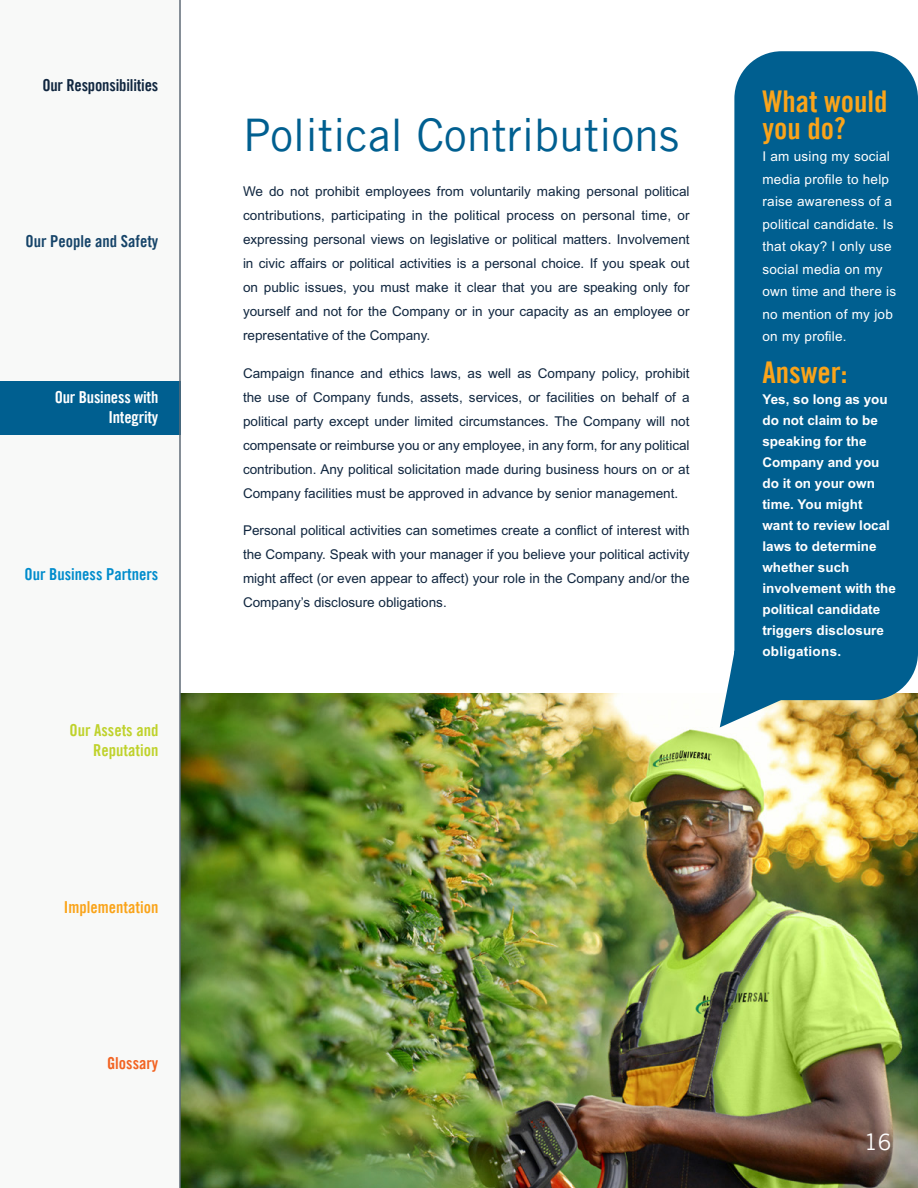
<style>
.page{position:relative;width:918px;height:1188px;background:#fff}
.page>*{position:absolute;margin:0;border:0;box-sizing:border-box;transform-origin:0 0}
.t1{font:45px "Trade Gothic LT Pro";color:#005f90}
.t2{font:30px/27px "Trade Gothic LT Pro Bd Cn 20";color:#faa41a}
.t3{font:22.5px "Trade Gothic LT Pro";color:#fff}
.t4{font:16.5px/19.5px "Trade Gothic LT Pro Bd Cn 20";letter-spacing:-.01em;color:#fff;text-align:right}
.t5{font:16.5px/19.5px "Trade Gothic LT Pro Bd Cn 20";color:#bfd22b;text-align:right}
.t6{font:16.5px "Trade Gothic LT Pro Bd Cn 20";letter-spacing:-.01em;color:#10263f}
.t7{font:16.5px "Trade Gothic LT Pro Bd Cn 20";color:#008ccc}
.t8{font:16.5px "Trade Gothic LT Pro Bd Cn 20";color:#164469}
.t9{font:16.5px "Trade Gothic LT Pro Bd Cn 20";color:#faa41a}
.t10{font:16.5px "Trade Gothic LT Pro Bd Cn 20";color:#f26322}
.t11{font:13.5px/24px "Arial MT Std";color:#10263f;text-align:justify}
.t12{font:700 13.5px/21px "Arial MT Std";color:#fff}
.t13{font:13.5px/22.5px "Arial MT Std";letter-spacing:.02em;color:#fff}
</style>
<div class="page">
<div style="left:0;top:0;width:179px;height:1188px;background:#f8f9f8"></div>
<div style="left:0;top:381px;width:180px;height:54px;background:#005f90"></div>
<img style="left:181px;top:693px;width:737px;height:495px">
<div style="left:734px;top:51px;width:184px;height:649px;background:#005f90;border-radius:47px"></div>
<svg style="left:720px;top:650px;width:71px;height:77px"></svg>
<hr style="left:179px;top:0;width:2px;height:1188px;background:#5d6a76">
<p class="t6" style="left:42px;top:75px;width:117px">Our Responsibilities</p>
<p class="t8" style="left:26px;top:231px;width:134px">Our People and Safety</p>
<p class="t4" style="left:55px;top:387px;width:105px">Our Business with<br>Integrity</p>
<p class="t7" style="left:25px;top:564px;width:135px">Our Business Partners</p>
<p class="t5" style="left:69px;top:720px;width:90px">Our Assets and<br>Reputation</p>
<p class="t9" style="left:64px;top:897px;width:96px">Implementation</p>
<p class="t10" style="left:107px;top:1053px;width:53px">Glossary</p>
<h1 class="t1" style="left:243px;top:108px;width:438px">Political Contributions</h1>
<p class="t11" style="left:243px;top:180px;width:448px">We do not prohibit employees from voluntarily making personal political contributions, participating in the political process on personal time, or expressing personal views on legislative or political matters. Involvement in civic affairs or political activities is a personal choice. If you speak out on public issues, you must make it clear that you are speaking only for yourself and not for the Company or in your capacity as an employee or representative of the Company.</p>
<p class="t11" style="left:243px;top:361px;width:448px">Campaign finance and ethics laws, as well as Company policy, prohibit the use of Company funds, assets, services, or facilities on behalf of a political party except under limited circumstances. The Company will not compensate or reimburse you or any employee, in any form, for any political contribution. Any political solicitation made during business hours on or at Company facilities must be approved in advance by senior management.</p>
<p class="t11" style="left:243px;top:519px;width:448px">Personal political activities can sometimes create a conflict of interest with the Company. Speak with your manager if you believe your political activity might affect (or even appear to affect) your role in the Company and/or the Company’s disclosure obligations.</p>
<h2 class="t2" style="left:762px;top:87px;width:126px">What would you do?</h2>
<p class="t13" style="left:762px;top:145px;width:135px">I am using my social media profile to help raise awareness of a political candidate. Is that okay? I only use social media on my own time and there is no mention of my job on my profile.</p>
<h2 class="t2" style="left:762px;top:359px;width:86px">Answer:</h2>
<p class="t12" style="left:762px;top:389px;width:135px">Yes, so long as you do not claim to be speaking for the<br>Company and you do it on your own time. You might want to review local laws to determine whether such involvement with the political candidate triggers disclosure obligations.</p>
<h3 class="t3" style="left:864px;top:1129px;width:29px">16</h3>
</div>
